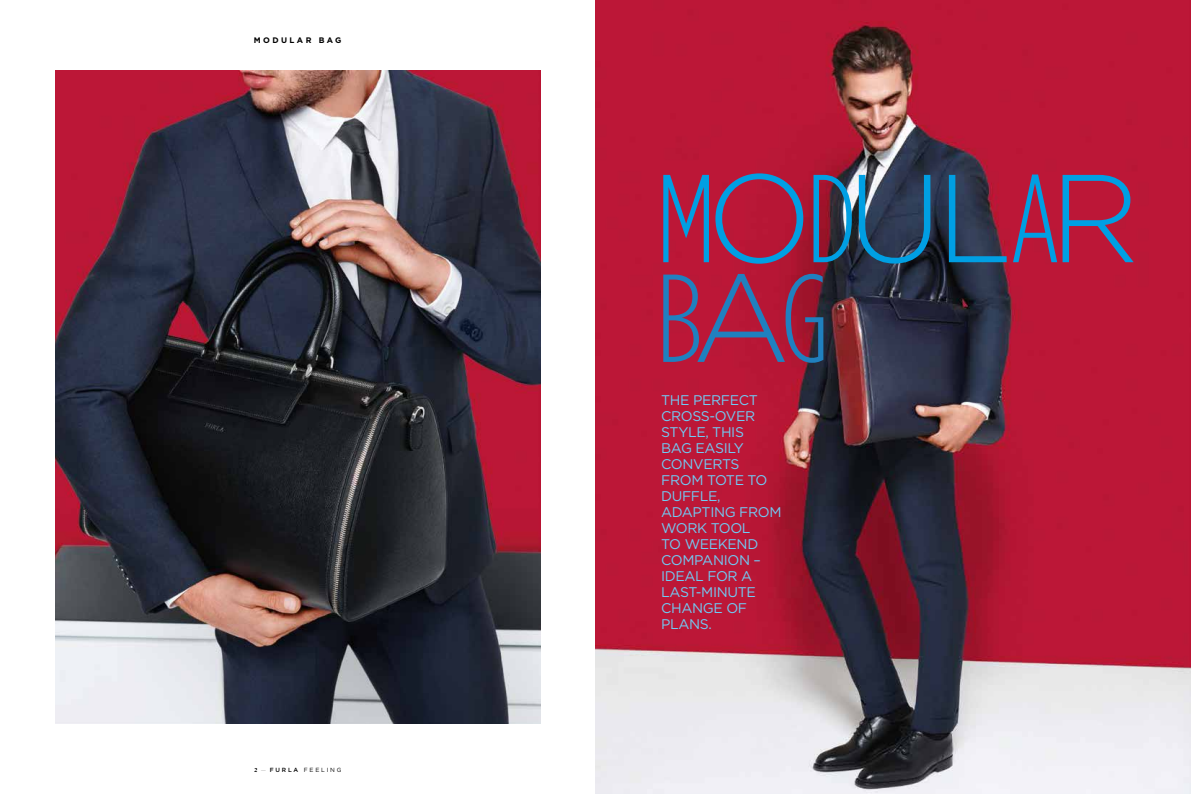
<style>
.page{position:relative;width:1191px;height:794px;background:#fff}
.page>*{position:absolute;margin:0;border:0;box-sizing:border-box;transform-origin:0 0}
.t1{font:300 124.7px/99.7px "Gotham HTF";color:#009fe3}
.t2{font:14px/16px "Gotham HTF";letter-spacing:-.025em;color:#71cbf4}
.t3{font:700 8px "Gotham HTF";letter-spacing:.3em;color:#000}
.t4{font:6px "Gotham HTF";letter-spacing:.3em;color:#000}
.s1{font-family:"Caslon CP"}
.s2{font-weight:100}
.s3{font-weight:500}
.s4{font-stretch:condensed}
.s5{font-stretch:condensed;color:#2080bf}
.s6{color:#2080bf}
</style>
<div class="page">
<img style="left:595px;top:0;width:596px;height:794px">
<img style="left:55px;top:71px;width:485px;height:652px">
<p class="t3" style="left:254px;top:35px;width:89px">MODULAR BAG</p>
<p class="t4" style="left:254px;top:767px;width:89px"><span class="s1">2</span> <span class="s2">—</span> <span class="s3">FURLA</span> FEELING</p>
<h1 class="t1" style="left:656px;top:167px;width:485px"><span class="s4">M</span>O<span class="s4">D</span>UL<span class="s4">A</span>R<br><span class="s5">B</span><span class="s6">A</span><span class="s5">G</span></h1>
<p class="t2" style="left:661px;top:391px;width:122px">THE PERFECT<br>CROSS-OVER<br>STYLE, THIS<br>BAG EASILY<br>CONVERTS<br>FROM TOTE TO<br>DUFFLE,<br>ADAPTING FROM<br>WORK TOOL<br>TO WEEKEND<br>COMPANION –<br>IDEAL FOR A<br>LAST-MINUTE<br>CHANGE OF<br>PLANS.</p>
</div>
